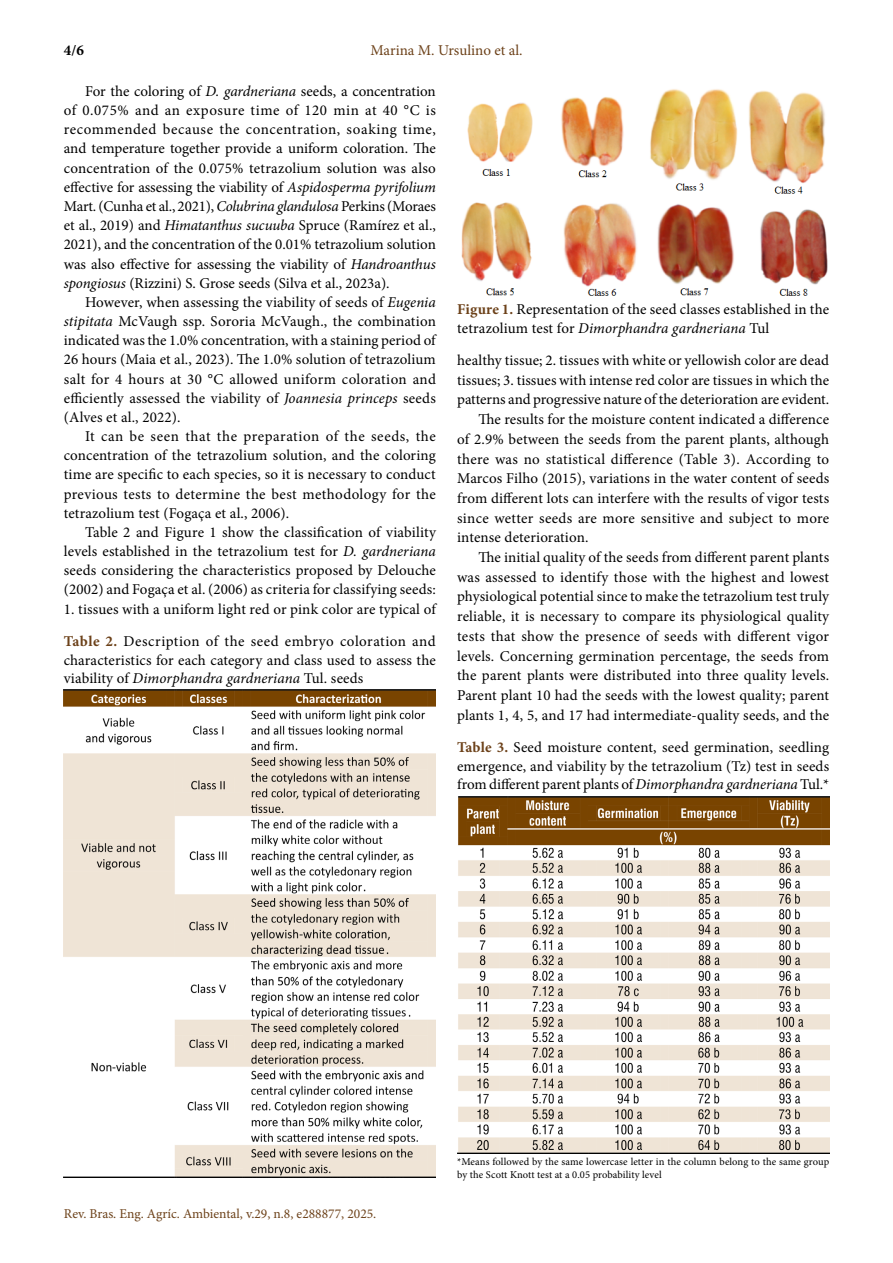
<style>
.page{position:relative;width:893px;height:1263px;background:#fff}
.page>*{position:absolute;margin:0;border:0;box-sizing:border-box;transform-origin:0 0}
.t1{font:15px/19.2px "Minion Pro";letter-spacing:.005em;color:#000;text-align:justify}
.t2{font:15px "Minion Pro";color:#6c4119}
.t3{font:700 15px "Minion Pro";color:#000}
.t4{font:13.5px "Minion Pro";color:#6c4119}
.t5{font:10.5px/12.6px "Minion Pro";letter-spacing:.005em;color:#000}
.s1{font-style:italic}
.s2{font-weight:700;color:#6c4119}
</style>
<div class="page">
<img style="left:64px;top:690px;width:372px;height:488px">
<img style="left:461px;top:89px;width:367px;height:207px">
<img style="left:457px;top:797px;width:372px;height:356px">
<p class="t3" style="left:64px;top:40px;width:21px">4/6</p>
<p class="t2" style="left:370px;top:40px;width:154px">Marina M. Ursulino et al.</p>
<p class="t1" style="left:64px;top:82px;width:374px;text-indent:21px">For the coloring of <span class="s1">D. gardneriana</span> seeds, a concentration of 0.075% and an exposure time of 120 min at 40 °C is recommended because the concentration, soaking time, and temperature together provide a uniform coloration. The concentration of the 0.075% tetrazolium solution was also effective for assessing the viability of <span class="s1">Aspidosperma pyrifolium </span>Mart. (Cunha et al., 2021), <span class="s1">Colubrina glandulosa</span> Perkins (Moraes et al., 2019) and <span class="s1">Himatanthus sucuuba</span> Spruce (Ramírez et al., 2021), and the concentration of the 0.01% tetrazolium solution was also effective for assessing the viability of <span class="s1">Handroanthus spongiosus</span> (Rizzini) S. Grose seeds (Silva et al., 2023a).</p>
<p class="t1" style="left:64px;top:292px;width:374px;text-indent:21px">However, when assessing the viability of seeds of <span class="s1">Eugenia stipitata</span> McVaugh ssp. Sororia McVaugh., the combination indicated was the 1.0% concentration, with a staining period of 26 hours (Maia et al., 2023). The 1.0% solution of tetrazolium salt for 4 hours at 30 °C allowed uniform coloration and efficiently assessed the viability of <span class="s1">Joannesia princeps</span> seeds (Alves et al., 2022).</p>
<p class="t1" style="left:64px;top:427px;width:374px;text-indent:21px">It can be seen that the preparation of the seeds, the concentration of the tetrazolium solution, and the coloring time are specific to each species, so it is necessary to conduct previous tests to determine the best methodology for the tetrazolium test (Fogaça et al., 2006).</p>
<p class="t1" style="left:64px;top:523px;width:374px;text-indent:21px">Table 2 and Figure 1 show the classification of viability levels established in the tetrazolium test for <span class="s1">D. gardneriana </span>seeds considering the characteristics proposed by Delouche (2002) and Fogaça et al. (2006) as criteria for classifying seeds:</p>
<p class="t1" style="left:64px;top:599px;width:374px">1. tissues with a uniform light red or pink color are typical of</p>
<p class="t1" style="left:64px;top:632px;width:374px;line-height:18.8px"><span class="s2">Table 2.</span> Description of the seed embryo coloration and characteristics for each category and class used to assess the viability of <span class="s1">Dimorphandra gardneriana</span> Tul. seeds</p>
<p class="t1" style="left:457px;top:300px;width:373px;line-height:18.8px"><span class="s2">Figure 1.</span> Representation of the seed classes established in the tetrazolium test for <span class="s1">Dimorphandra gardneriana</span> Tul</p>
<p class="t1" style="left:457px;top:351px;width:373px">healthy tissue; 2. tissues with white or yellowish color are dead</p>
<p class="t1" style="left:457px;top:370px;width:374px">tissues; 3. tissues with intense red color are tissues in which the</p>
<p class="t1" style="left:457px;top:390px;width:374px">patterns and progressive nature of the deterioration are evident.</p>
<p class="t1" style="left:478px;top:410px;width:352px">The results for the moisture content indicated a difference</p>
<p class="t1" style="left:457px;top:429px;width:374px">of 2.9% between the seeds from the parent plants, although</p>
<p class="t1" style="left:457px;top:449px;width:374px">there was no statistical difference (Table 3). According to</p>
<p class="t1" style="left:457px;top:469px;width:374px">Marcos Filho (2015), variations in the water content of seeds</p>
<p class="t1" style="left:457px;top:489px;width:374px">from different lots can interfere with the results of vigor tests</p>
<p class="t1" style="left:457px;top:508px;width:374px">since wetter seeds are more sensitive and subject to more</p>
<p class="t1" style="left:457px;top:528px;width:133px">intense deterioration.</p>
<p class="t1" style="left:478px;top:548px;width:352px">The initial quality of the seeds from different parent plants</p>
<p class="t1" style="left:457px;top:567px;width:373px">was assessed to identify those with the highest and lowest</p>
<p class="t1" style="left:457px;top:587px;width:373px">physiological potential since to make the tetrazolium test truly</p>
<p class="t1" style="left:457px;top:607px;width:374px">reliable, it is necessary to compare its physiological quality</p>
<p class="t1" style="left:457px;top:627px;width:374px">tests that show the presence of seeds with different vigor</p>
<p class="t1" style="left:457px;top:646px;width:374px">levels. Concerning germination percentage, the seeds from</p>
<p class="t1" style="left:457px;top:666px;width:373px">the parent plants were distributed into three quality levels.</p>
<p class="t1" style="left:457px;top:686px;width:374px">Parent plant 10 had the seeds with the lowest quality; parent</p>
<p class="t1" style="left:457px;top:705px;width:374px">plants 1, 4, 5, and 17 had intermediate-quality seeds, and the</p>
<p class="t1" style="left:457px;top:738px;width:374px;line-height:18.8px"><span class="s2">Table 3.</span> Seed moisture content, seed germination, seedling emergence, and viability by the tetrazolium (Tz) test in seeds from different parent plants of <span class="s1">Dimorphandra gardneriana</span> Tul.*</p>
<p class="t4" style="left:64px;top:1204px;width:314px">Rev. Bras. Eng. Agríc. Ambiental, v.29, n.8, e288877, 2025.</p>
<p class="t5" style="left:457px;top:1156px;width:374px">*Means followed by the same lowercase letter in the column belong to the same group by the Scott Knott test at a 0.05 probability level</p>
</div>
